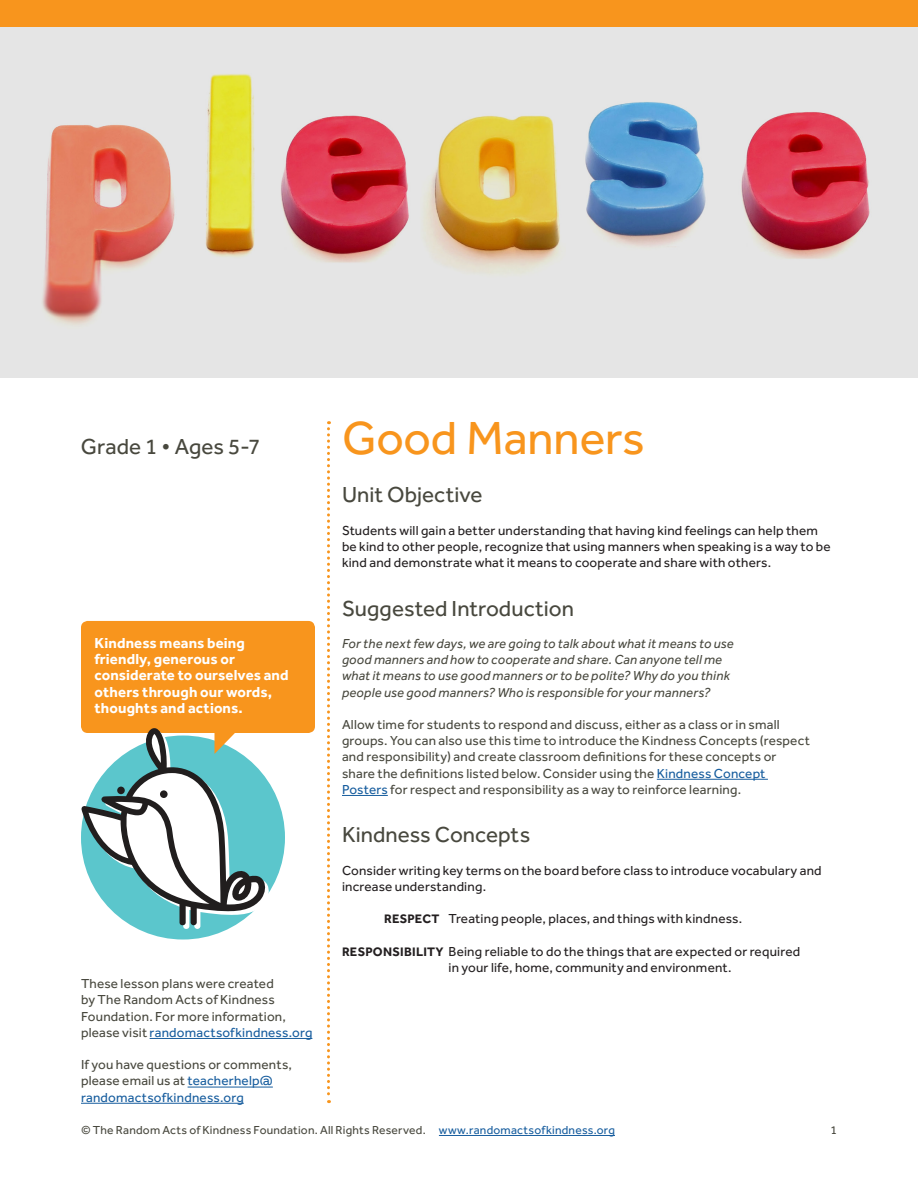
<style>
.page{position:relative;width:918px;height:1188px;background:#fff}
.page>*{position:absolute;margin:0;border:0;box-sizing:border-box;transform-origin:0 0}
.Headline{font:48px "Effra";letter-spacing:-.005em;color:#f8951d}
.Subheadline{font:22.5px "Effra";color:#48483e}
.Sidebar_Text{font:700 15px/16.2px "Effra";letter-spacing:.01em;color:#fff}
.Definition_List{font:13.5px/16.2px "Effra";letter-spacing:.015em;color:#231f20}
.Subheadline-2{font:13.5px/16.2px "Effra";letter-spacing:.015em;color:#48483e}
.Subheadline-3{font:italic 13.5px/16.2px "Effra";letter-spacing:.015em;color:#48483e}
.Sidebar_Text-2{font:13.5px/16.2px "Effra";letter-spacing:.015em;color:#48483e}
.t1{font:12px "Effra";letter-spacing:.02em;color:#48483e}
.s1{color:#175d9e}
.s2{font-weight:700;font-size:12.75px}
</style>
<div class="page">
<hr style="left:439px;top:1135px;width:176px;height:1px;background:#175d9e">
<div style="left:81px;top:736px;width:204px;height:204px;background:#5bc6cc;border-radius:50%"></div>
<img style="left:0;top:27px;width:918px;height:351px">
<hr style="left:657px;top:779px;width:111px;height:1px;background:#175d9e">
<hr style="left:342px;top:795px;width:46px;height:1px;background:#175d9e">
<hr style="left:150px;top:1038px;width:162px;height:1px;background:#175d9e">
<hr style="left:188px;top:1087px;width:85px;height:1px;background:#175d9e">
<hr style="left:81px;top:1103px;width:163px;height:1px;background:#175d9e">
<div style="left:81px;top:621px;width:234px;height:112px;background:#f8951d;border-radius:7px"></div>
<svg style="left:327px;top:421px;width:3px;height:682px"></svg>
<div style="left:0;top:0;width:918px;height:27px;background:#f8951d"></div>
<svg style="left:81px;top:727px;width:189px;height:202px"></svg>
<p class="Subheadline" style="left:81px;top:433px;width:181px">Grade 1 • Ages 5-7</p>
<p class="Sidebar_Text" style="left:94px;top:635px;width:196px">Kindness means being friendly, generous or considerate to ourselves and others through our words, thoughts and actions.</p>
<p class="Sidebar_Text-2" style="left:81px;top:975px;width:233px">These lesson plans were created<br>by The Random Acts of Kindness Foundation. For more information, please visit <span class="s1">randomactsofkindness.org</span></p>
<p class="Sidebar_Text-2" style="left:81px;top:1056px;width:213px">If you have questions or comments, please email us at <span class="s1">teacherhelp@ randomactsofkindness.org</span></p>
<p class="Headline" style="left:342px;top:410px;width:304px">Good Manners</p>
<p class="Subheadline" style="left:342px;top:482px;width:142px">Unit Objective</p>
<p class="Definition_List" style="left:342px;top:522px;width:490px">Students will gain a better understanding that having kind feelings can help them be kind to other people, recognize that using manners when speaking is a way to be kind and demonstrate what it means to cooperate and share with others.</p>
<p class="Subheadline" style="left:342px;top:595px;width:233px">Suggested Introduction</p>
<p class="Subheadline-3" style="left:342px;top:635px;width:393px">For the next few days, we are going to talk about what it means to use good manners and how to cooperate and share. Can anyone tell me what it means to use good manners or to be polite? Why do you think people use good manners? Who is responsible for your manners?</p>
<p class="Subheadline-2" style="left:342px;top:716px;width:469px">Allow time for students to respond and discuss, either as a class or in small groups. You can also use this time to introduce the Kindness Concepts (respect and responsibility) and create classroom definitions for these concepts or share the definitions listed below. Consider using the <span class="s1">Kindness Concept Posters</span> for respect and responsibility as a way to reinforce learning.</p>
<p class="Subheadline" style="left:342px;top:822px;width:190px">Kindness Concepts</p>
<p class="Definition_List" style="left:342px;top:862px;width:481px">Consider writing key terms on the board before class to introduce vocabulary and increase understanding.</p>
<p class="Definition_List" style="left:384px;top:911px;width:360px"><span class="s2">RESPECT</span> Treating people, places, and things with kindness.</p>
<p class="Definition_List" style="left:448px;top:943px;width:353px;text-indent:-106px"><span class="s2">RESPONSIBILITY</span> Being reliable to do the things that are expected or required in your life, home, community and environment.</p>
<p class="t1" style="left:81px;top:1123px;width:535px">© The Random Acts of Kindness Foundation. All Rights Reserved. <span class="s1">www.randomactsofkindness.org</span></p>
<p class="t1" style="left:830px;top:1123px;width:8px">1</p>
</div>
